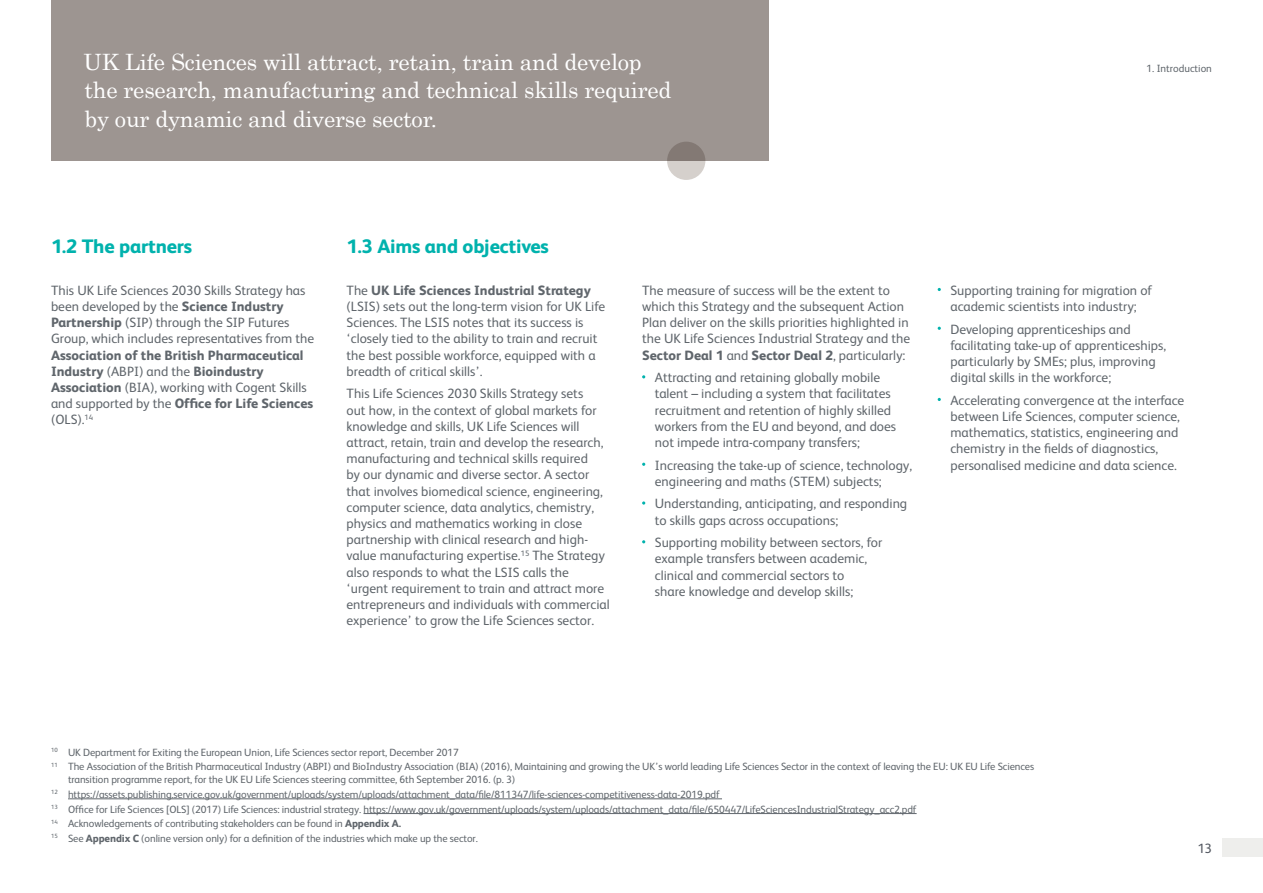
<style>
.page{position:relative;width:1263px;height:893px;background:#fff}
.page>*{position:absolute;margin:0;border:0;box-sizing:border-box;transform-origin:0 0}
.t1{font:22.5px/28.5px "Century";letter-spacing:-.01em;color:#fff}
.Sub_Section_Header{font:800 19.5px "FS Albert";letter-spacing:-.01em;color:#00b2ad}
.Bullets{font:13.5px/16.2px "FS Albert";color:#60666c}
.t2{font:13.5px "FS Albert";color:#51565f}
.Footnote{font:10.5px/12.6px "FS Albert";letter-spacing:-.01em;color:#60666c}
.s1{font-weight:800}
</style>
<div class="page">
<div style="left:1222px;top:838px;width:41px;height:19px;background:#eeeeec"></div>
<svg style="left:642px;top:501px;width:3px;height:4px"></svg>
<hr style="left:68px;top:798px;width:654px;height:1px;background:#60666c">
<hr style="left:363px;top:813px;width:554px;height:1px;background:#60666c">
<div style="left:51px;top:0;width:718px;height:161px;background:#9d9591"></div>
<svg style="left:667px;top:142px;width:38px;height:38px"></svg>
<p class="t1" style="left:84px;top:45px;width:589px">UK Life Sciences will attract, retain, train and develop the research, manufacturing and technical skills required by our dynamic and diverse sector.</p>
<p class="Footnote" style="left:1146px;top:61px;width:67px">1. Introduction</p>
<p class="Sub_Section_Header" style="left:51px;top:232px;width:143px">1.2 The partners</p>
<p class="Bullets" style="left:51px;top:281px;width:265px">This UK Life Sciences 2030 Skills Strategy has been developed by the <span class="s1">Science Industry Partnership</span> (SIP) through the SIP Futures Group, which includes representatives from the <span class="s1">Association of the British Pharmaceutical Industry</span> (ABPI) and the <span class="s1">Bioindustry Association</span> (BIA), working with Cogent Skills and supported by the <span class="s1">Office for Life Sciences </span>(OLS).<sup>14</sup></p>
<p class="Sub_Section_Header" style="left:347px;top:232px;width:204px">1.3 Aims and objectives</p>
<p class="Bullets" style="left:347px;top:281px;width:260px">The <span class="s1">UK Life Sciences Industrial Strategy </span>(LSIS) sets out the long-term vision for UK Life Sciences. The LSIS notes that its success is ‘closely tied to the ability to train and recruit the best possible workforce, equipped with a breadth of critical skills’.</p>
<p class="Bullets" style="left:347px;top:385px;width:265px">This Life Sciences 2030 Skills Strategy sets<br>out how, in the context of global markets for knowledge and skills, UK Life Sciences will attract, retain, train and develop the research, manufacturing and technical skills required<br>by our dynamic and diverse sector. A sector that involves biomedical science, engineering, computer science, data analytics, chemistry, physics and mathematics working in close partnership with clinical research and high&shy;value manufacturing expertise.<sup>15</sup> The Strategy also responds to what the LSIS calls the ‘urgent requirement to train and attract more entrepreneurs and individuals with commercial experience’ to grow the Life Sciences sector.</p>
<p class="Bullets" style="left:642px;top:281px;width:270px">The measure of success will be the extent to which this Strategy and the subsequent Action Plan deliver on the skills priorities highlighted in the UK Life Sciences Industrial Strategy and the <span class="s1">Sector Deal 1</span> and <span class="s1">Sector Deal 2</span>, particularly:</p>
<p class="Bullets" style="left:655px;top:369px;width:243px">Attracting and retaining globally mobile talent – including a system that facilitates recruitment and retention of highly skilled workers from the EU and beyond, and does not impede intra-company transfers;</p>
<p class="Bullets" style="left:655px;top:456px;width:259px">Increasing the take-up of science, technology, engineering and maths (STEM) subjects;</p>
<p class="Bullets" style="left:655px;top:495px;width:254px">Understanding, anticipating, and responding to skills gaps across occupations;</p>
<p class="Bullets" style="left:655px;top:534px;width:229px">Supporting mobility between sectors, for example transfers between academic, clinical and commercial sectors to<br>share knowledge and develop skills;</p>
<p class="Bullets" style="left:950px;top:281px;width:203px">Supporting training for migration of academic scientists into industry;</p>
<p class="Bullets" style="left:950px;top:320px;width:217px">Developing apprenticeships and facilitating take-up of apprenticeships, particularly by SMEs; plus, improving digital skills in the workforce;</p>
<p class="Bullets" style="left:950px;top:391px;width:235px">Accelerating convergence at the interface between Life Sciences, computer science, mathematics, statistics, engineering and chemistry in the fields of diagnostics, personalised medicine and data science.</p>
<p class="Footnote" style="left:51px;top:745px;width:409px"><sup>10</sup> UK Department for Exiting the European Union, Life Sciences sector report, December 2017</p>
<p class="Footnote" style="left:68px;top:760px;width:968px;text-indent:-17px"><sup>11</sup> The Association of the British Pharmaceutical Industry (ABPI) and BioIndustry Association (BIA) (2016), Maintaining and growing the UK’s world leading Life Sciences Sector in the context of leaving the EU: UK EU Life Sciences transition programme report, for the UK EU Life Sciences steering committee, 6th September 2016. (p. 3)</p>
<p class="Footnote" style="left:51px;top:787px;width:670px"><sup>12</sup> https://assets.publishing.service.gov.uk/government/uploads/system/uploads/attachment_data/file/811347/life-sciences-competitiveness-data-2019.pdf</p>
<p class="Footnote" style="left:51px;top:802px;width:867px"><sup>13</sup> Office for Life Sciences [OLS] (2017) Life Sciences: industrial strategy. https://www.gov.uk/government/uploads/system/uploads/attachment_data/file/650447/LifeSciencesIndustrialStrategy_acc2.pdf</p>
<p class="Footnote" style="left:51px;top:817px;width:352px"><sup>14</sup> Acknowledgements of contributing stakeholders can be found in <span class="s1">Appendix A.</span></p>
<p class="Footnote" style="left:51px;top:831px;width:428px"><sup>15</sup> See <span class="s1">Appendix C</span> (online version only) for a definition of the industries which make up the sector.</p>
<p class="t2" style="left:1197px;top:839px;width:16px">13</p>
</div>
